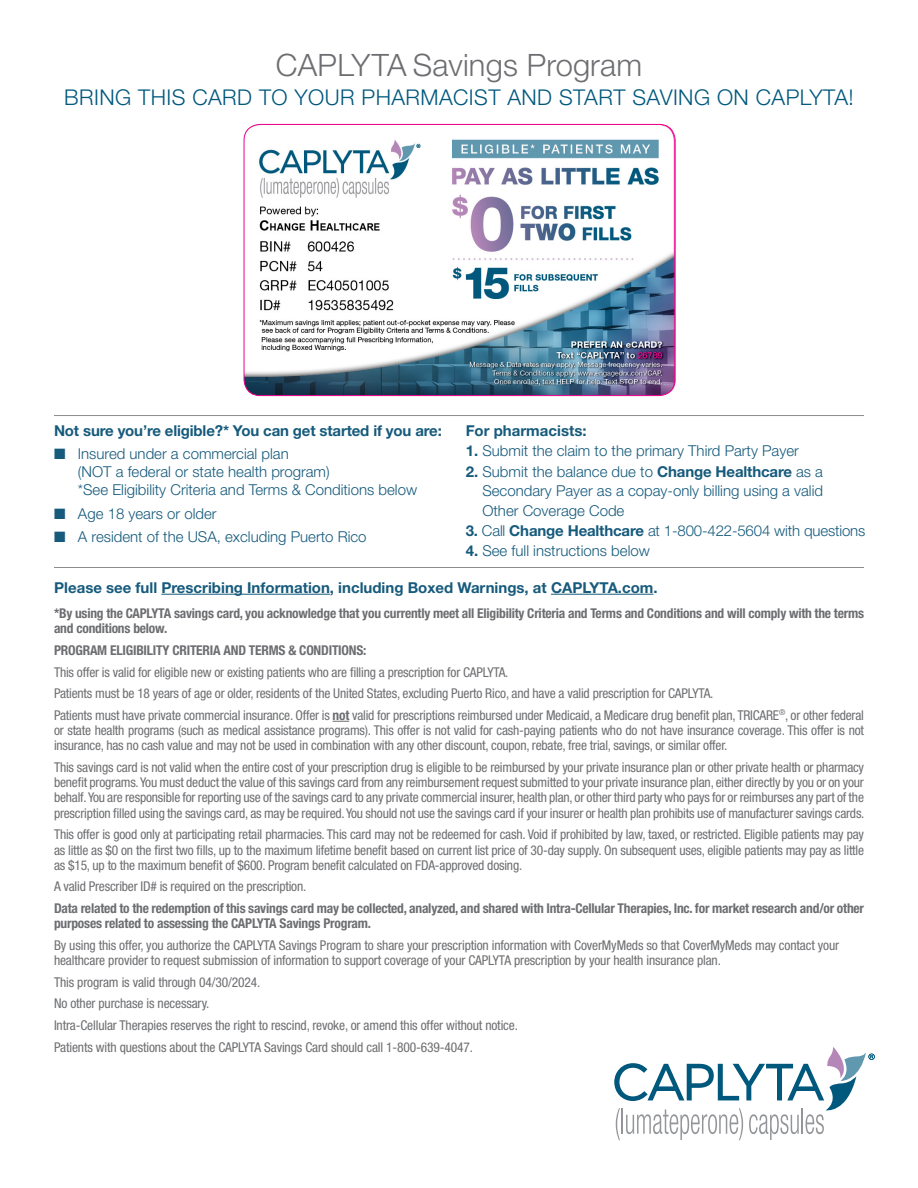
<style>
.page{position:relative;width:918px;height:1188px;background:#fff}
.page>*{position:absolute;margin:0;border:0;box-sizing:border-box;transform-origin:0 0}
.t1{font:300 30.9px "Helvetica Neue LT Std";letter-spacing:.005em;color:#6d6e71}
.t2{font:300 21.75px "Helvetica Neue LT Std";letter-spacing:.02em;color:#00587d}
.t3{font:300 15px/18px "Helvetica Neue LT Std";color:#165a7c}
.t4{font:700 15px "Helvetica Neue LT Std";color:#165a7c}
.t5{font:condensed 13.5px/15.3px "Helvetica Neue LT Std";letter-spacing:-.015em;color:#6d6e71}
.t6{font:700 condensed 13.5px/15.3px "Helvetica Neue LT Std";letter-spacing:-.015em;color:#6d6e71}
.s1{font-weight:700}
</style>
<div class="page">
<hr style="left:54px;top:415px;width:810px;height:1px;background:#8a8c8e">
<hr style="left:54px;top:567px;width:810px;height:1px;background:#8a8c8e">
<hr style="left:161px;top:594px;width:169px;height:1px;background:#165a7c">
<hr style="left:551px;top:594px;width:103px;height:1px;background:#165a7c">
<svg style="left:333px;top:721px;width:16px;height:1px"></svg>
<img style="left:244px;top:124px;width:431px;height:272px">
<div style="left:244px;top:124px;width:432px;height:272px;border:1px solid #ec008c;border-radius:16px"></div>
<svg style="left:614px;top:1047px;width:261px;height:93px"></svg>
<h1 class="t1" style="left:276px;top:46px;width:368px">CAPLYTA Savings Program</h1>
<h2 class="t2" style="left:64px;top:84px;width:791px">BRING THIS CARD TO YOUR PHARMACIST AND START SAVING ON CAPLYTA!</h2>
<p class="t4" style="left:54px;top:422px;width:389px">Not sure you’re eligible?* You can get started if you are:</p>
<p class="t3" style="left:78px;top:445px;width:341px;text-indent:-24px">■ Insured under a commercial plan<br>(NOT a federal or state health program)<br>*See Eligibility Criteria and Terms &amp; Conditions below</p>
<p class="t3" style="left:54px;top:504px;width:164px">■ Age 18 years or older</p>
<p class="t3" style="left:54px;top:527px;width:314px">■ A resident of the USA, excluding Puerto Rico</p>
<p class="t4" style="left:466px;top:422px;width:122px">For pharmacists:</p>
<p class="t3" style="left:466px;top:442px;width:335px"><span class="s1">1.</span> Submit the claim to the primary Third Party Payer</p>
<p class="t3" style="left:482px;top:461px;width:342px;line-height:19.5px;text-align:justify;text-indent:-17px"><span class="s1">2.</span> Submit the balance due to <span class="s1">Change Healthcare</span> as a Secondary Payer as a copay-only billing using a valid Other Coverage Code</p>
<p class="t3" style="left:466px;top:521px;width:401px"><span class="s1">3.</span> Call <span class="s1">Change Healthcare</span> at 1-800-422-5604 with questions</p>
<p class="t3" style="left:466px;top:542px;width:186px"><span class="s1">4.</span> See full instructions below</p>
<p class="t4" style="left:54px;top:578px;width:605px">Please see full Prescribing Information, including Boxed Warnings, at CAPLYTA.com.</p>
<p class="t6" style="left:54px;top:605px;width:812px">*By using the CAPLYTA savings card, you acknowledge that you currently meet all Eligibility Criteria and Terms and Conditions and will comply with the terms and conditions below.</p>
<p class="t6" style="left:54px;top:642px;width:314px">PROGRAM ELIGIBILITY CRITERIA AND TERMS &amp; CONDITIONS:</p>
<p class="t5" style="left:54px;top:661px;width:812px;line-height:21.6px">This offer is valid for eligible new or existing patients who are filling a prescription for CAPLYTA.<br>Patients must be 18 years of age or older, residents of the United States, excluding Puerto Rico, and have a valid prescription for CAPLYTA.<br>Patients must have private commercial insurance. Offer is <span class="s1">not</span> valid for prescriptions reimbursed under Medicaid, a Medicare drug benefit plan, TRICARE<sup>®</sup>, or other federal</p>
<p class="t5" style="left:54px;top:723px;width:812px">or state health programs (such as medical assistance programs). This offer is not valid for cash-paying patients who do not have insurance coverage. This offer is not insurance, has no cash value and may not be used in combination with any other discount, coupon, rebate, free trial, savings, or similar offer.</p>
<p class="t5" style="left:54px;top:759px;width:812px;text-align:justify">This savings card is not valid when the entire cost of your prescription drug is eligible to be reimbursed by your private insurance plan or other private health or pharmacy benefit programs. You must deduct the value of this savings card from any reimbursement request submitted to your private insurance plan, either directly by you or on your behalf. You are responsible for reporting use of the savings card to any private commercial insurer, health plan, or other third party who pays for or reimburses any part of the prescription filled using the savings card, as may be required. You should not use the savings card if your insurer or health plan prohibits use of manufacturer savings cards.</p>
<p class="t5" style="left:54px;top:827px;width:812px;text-align:justify">This offer is good only at participating retail pharmacies. This card may not be redeemed for cash. Void if prohibited by law, taxed, or restricted. Eligible patients may pay as little as $0 on the first two fills, up to the maximum lifetime benefit based on current list price of 30-day supply. On subsequent uses, eligible patients may pay as little as $15, up to the maximum benefit of $600. Program benefit calculated on FDA-approved dosing.</p>
<p class="t5" style="left:54px;top:879px;width:254px">A valid Prescriber ID# is required on the prescription.</p>
<p class="t6" style="left:54px;top:900px;width:812px">Data related to the redemption of this savings card may be collected, analyzed, and shared with Intra-Cellular Therapies, Inc. for market research and/or other purposes related to assessing the CAPLYTA Savings Program.</p>
<p class="t5" style="left:54px;top:937px;width:787px">By using this offer, you authorize the CAPLYTA Savings Program to share your prescription information with CoverMyMeds so that CoverMyMeds may contact your healthcare provider to request submission of information to support coverage of your CAPLYTA prescription by your health insurance plan.</p>
<p class="t5" style="left:54px;top:971px;width:466px;line-height:21.6px">This program is valid through 04/30/2024.<br>No other purchase is necessary.<br>Intra-Cellular Therapies reserves the right to rescind, revoke, or amend this offer without notice.<br>Patients with questions about the CAPLYTA Savings Card should call 1-800-639-4047.</p>
</div>
